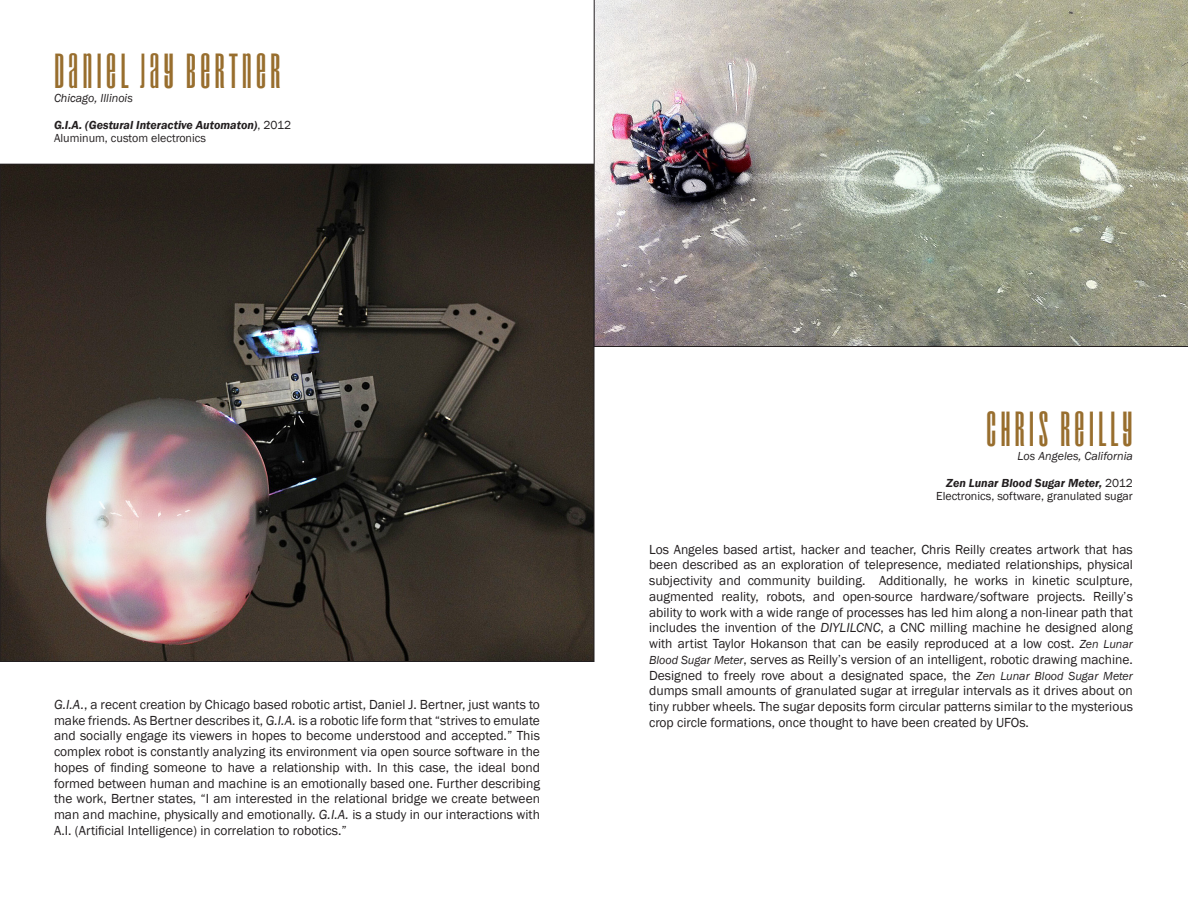
<style>
.page{position:relative;width:1188px;height:918px;background:#fff}
.page>*{position:absolute;margin:0;border:0;box-sizing:border-box;transform-origin:0 0}
.t1{font:42px "Droid";letter-spacing:.09em;color:#986e2e}
.t2{font:13.5px/15.8px "Franklin Gothic";color:#231f20;text-align:justify}
.t3{font:italic 600 12px/13.5px "Franklin Gothic";color:#231f20}
.t4{font:12px/13.5px "Franklin Gothic";color:#231f20;text-align:right}
.t5{font:italic 12px "Franklin Gothic";color:#231f20}
.s1{font-weight:400;font-style:normal}
.s2{font-style:italic}
.s3{font-weight:600;font-style:italic}
.s4{font-style:italic;font-size:12px}
</style>
<div class="page">
<img style="left:2px;top:166px;width:590px;height:494px">
<svg style="left:594px;top:347px;width:1px;height:315px"></svg>
<svg style="left:594px;top:0;width:594px;height:347px;background:#a0a093"></svg>
<p class="t1" style="left:54px;top:47px;width:228px">DANIEL JAY BERTNER</p>
<p class="t5" style="left:54px;top:90px;width:80px">Chicago, Illinois</p>
<p class="t3" style="left:54px;top:118px;width:239px">G.I.A. (Gestural Interactive Automaton)<span class="s1">, 2012<br>Aluminum, custom electronics</span></p>
<p class="t2" style="left:54px;top:697px;width:488px"><span class="s2">G.I.A.</span>, a recent creation by Chicago based robotic artist, Daniel J. Bertner, just wants to make friends. As Bertner describes it, <span class="s2">G.I.A.</span> is a robotic life form that “strives to emulate and socially engage its viewers in hopes to become understood and accepted.” This complex robot is constantly analyzing its environment via open source software in the hopes of finding someone to have a relationship with. In this case, the ideal bond formed between human and machine is an emotionally based one. Further describing the work, Bertner states, “I am interested in the relational bridge we create between man and machine, physically and emotionally. <span class="s2">G.I.A.</span> is a study in our interactions with A.I. (Artificial Intelligence) in correlation to robotics.”</p>
<p class="t1" style="left:986px;top:405px;width:148px">CHRIS REILLY</p>
<p class="t5" style="left:1018px;top:448px;width:117px">Los Angeles, California</p>
<p class="t4" style="left:936px;top:476px;width:198px"><span class="s3">Zen Lunar Blood Sugar Meter,</span> 2012<br>Electronics, software, granulated sugar</p>
<p class="t2" style="left:649px;top:541px;width:485px">Los Angeles based artist, hacker and teacher, Chris Reilly creates artwork that has been described as an exploration of telepresence, mediated relationships, physical subjectivity and community building. Additionally, he works in kinetic sculpture, augmented reality, robots, and open-source hardware/software projects. Reilly’s ability to work with a wide range of processes has led him along a non-linear path that includes the invention of the <span class="s2">DIYLILCNC</span>, a CNC milling machine he designed along with artist Taylor Hokanson that can be easily reproduced at a low cost. <span class="s4">Zen Lunar Blood Sugar Meter</span>, serves as Reilly’s version of an intelligent, robotic drawing machine.<br>Designed to freely rove about a designated space, the <span class="s4">Zen Lunar Blood Sugar Meter </span>dumps small amounts of granulated sugar at irregular intervals as it drives about on tiny rubber wheels. The sugar deposits form circular patterns similar to the mysterious crop circle formations, once thought to have been created by UFOs.</p>
</div>
